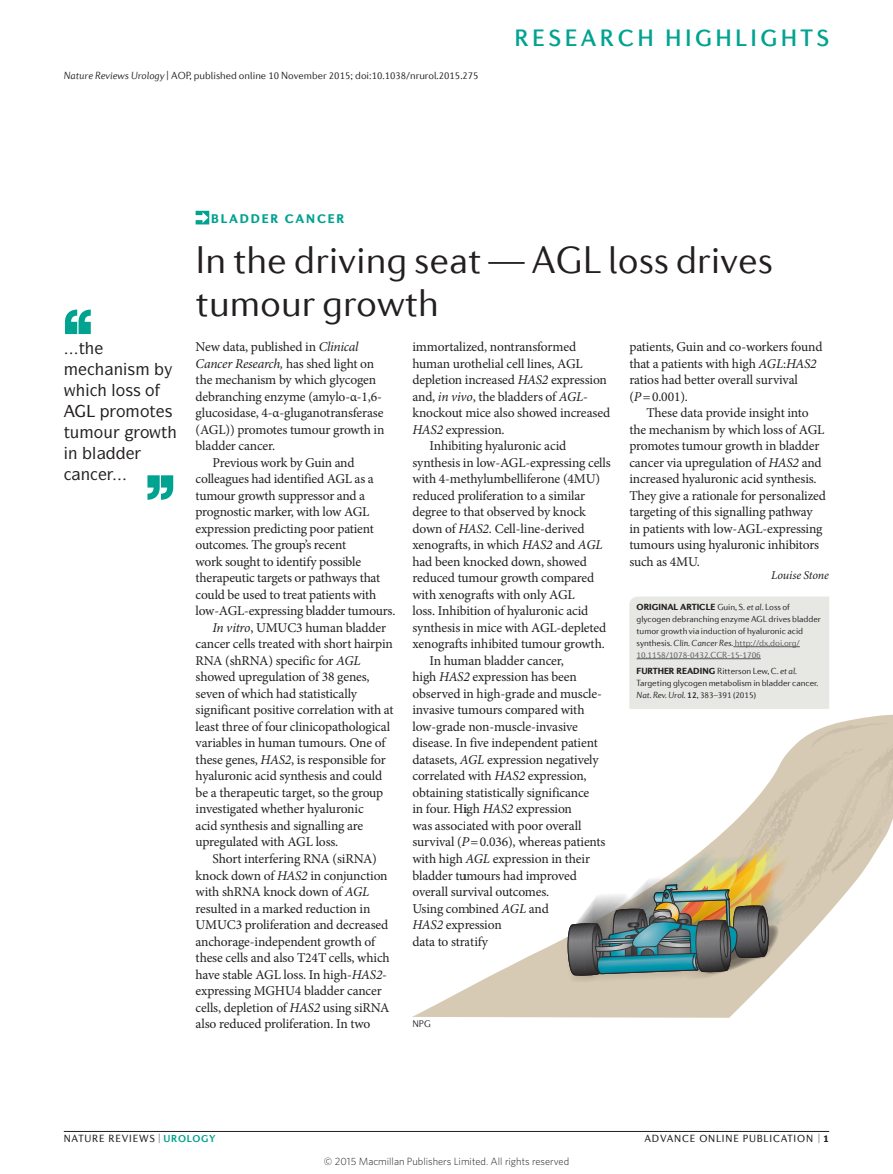
<style>
.page{position:relative;width:893px;height:1174px;background:#fff}
.page>*{position:absolute;margin:0;border:0;box-sizing:border-box;transform-origin:0 0}
.Title{font:300 39px/42px "Diverda Sans Com";color:#231f20}
.t1{font:500 24px "Diverda Sans Com";letter-spacing:.14em;color:#00a290}
.Pull_quote{font:500 16.5px/21px "ITC Symbol Std";color:#231f20;text-align:center}
.Body_text{font:13.5px/16.5px "Minion Pro";letter-spacing:-.01em;color:#231f20}
.Body_first{font:13.5px/16.5px "Minion Pro";letter-spacing:-.01em;color:#231f20}
.Strapline{font:900 12.75px "Diverda Sans Com";letter-spacing:.14em;color:#00a290}
.Author{font:italic 12px "Minion Pro";letter-spacing:-.015em;color:#231f20}
.t2{font:300 10.5px "Diverda Sans Com";color:#231f20}
.t3{font:300 10.5px "Whitney";color:#231f20}
.Footer{font:10.5px "Diverda Sans Com";letter-spacing:.075em;color:#231f20}
.Credit_line{font:300 9.75px "Diverda Sans Com";color:#231f20}
.Info_box_text{font:300 9px/12px "Diverda Sans Com";letter-spacing:-.005em;color:#231f20}
.s1{font-style:italic}
.s2{font-weight:900}
.s3{color:#57585a}
.s4{font-weight:500}
.s5{font-weight:700;font-size:10.2px;color:#00a290}
</style>
<div class="page">
<hr style="left:64px;top:1131px;width:765px;height:1px;background:#231f20">
<svg style="left:196px;top:211px;width:13px;height:13px"></svg>
<div style="left:629px;top:596px;width:200px;height:113px;background:#e7e7e3"></div>
<hr style="left:733px;top:646px;width:67px;height:1px;background:#57585a">
<hr style="left:637px;top:658px;width:124px;height:1px;background:#57585a">
<svg style="left:147px;top:475px;width:26px;height:25px"></svg>
<svg style="left:65px;top:309px;width:26px;height:25px"></svg>
<svg style="left:412px;top:714px;width:481px;height:303px"></svg>
<img style="left:465px;top:789px;width:416px;height:229px">
<svg style="left:568px;top:722px;width:325px;height:253px"></svg>
<p class="t2" style="left:64px;top:69px;width:416px"><span class="s1">Nature Reviews Urology</span> | AOP, published online 10 November 2015; doi:10.1038/nrurol.2015.275</p>
<h2 class="t1" style="left:514px;top:24px;width:316px">RESEARCH HIGHLIGHTS</h2>
<p class="Pull_quote" style="left:111px;top:379px;width:45px">●□▲▲ □</p>
<p class="Pull_quote" style="left:116px;top:400px;width:58px">□ □▼▲</p>
<p class="Pull_quote" style="left:64px;top:421px;width:51px">▼◆ □◆</p>
<p class="Pull_quote" style="left:68px;top:442px;width:30px">■ ● ■</p>
<p class="Strapline" style="left:211px;top:211px;width:135px">BLADDER CANCER</p>
<p class="Title" style="left:196px;top:239px;width:579px">In the driving seat — AGL loss drives tumour growth</p>
<p class="Body_first" style="left:196px;top:339px;width:190px">New data, published in <span class="s1">Clinical<br>Cancer Research,</span> has shed light on the mechanism by which glycogen debranching enzyme (amylo-α-1,6- glucosidase, 4-α-gluganotransferase (AGL)) promotes tumour growth in bladder cancer.</p>
<p class="Body_text" style="left:196px;top:454px;width:201px;text-indent:17px">Previous work by Guin and colleagues had identified AGL as a tumour growth suppressor and a prognostic marker, with low AGL expression predicting poor patient outcomes. The group’s recent<br>work sought to identify possible therapeutic targets or pathways that could be used to treat patients with low-AGL-expressing bladder tumours.</p>
<p class="Body_text" style="left:196px;top:619px;width:199px;text-indent:17px"><span class="s1">In vitro</span>, UMUC3 human bladder cancer cells treated with short hairpin RNA (shRNA) specific for <span class="s1">AGL </span>showed upregulation of 38 genes, seven of which had statistically significant positive correlation with at least three of four clinicopathological variables in human tumours. One of these genes, <span class="s1">HAS2</span>, is responsible for hyaluronic acid synthesis and could be a therapeutic target, so the group investigated whether hyaluronic<br>acid synthesis and signalling are upregulated with AGL loss.</p>
<p class="Body_text" style="left:196px;top:850px;width:196px;text-indent:17px">Short interfering RNA (siRNA) knock down of <span class="s1">HAS2</span> in conjunction with shRNA knock down of <span class="s1">AGL </span>resulted in a marked reduction in UMUC3 proliferation and decreased anchorage-independent growth of these cells and also T24T cells, which have stable AGL loss. In high-<span class="s1">HAS2</span>- expressing MGHU4 bladder cancer cells, depletion of <span class="s1">HAS2</span> using siRNA also reduced proliferation. In two</p>
<p class="Body_text" style="left:412px;top:339px;width:199px">immortalized, nontransformed human urothelial cell lines, AGL depletion increased <span class="s1">HAS2</span> expression and, <span class="s1">in vivo</span>, the bladders of <span class="s1">AGL&shy;</span>knockout mice also showed increased<br><span class="s1">HAS2</span> expression.</p>
<p class="Body_text" style="left:412px;top:438px;width:200px;text-indent:17px">Inhibiting hyaluronic acid synthesis in low-AGL-expressing cells with 4-methylumbelliferone (4MU) reduced proliferation to a similar degree to that observed by knock down of <span class="s1">HAS2</span>. Cell-line-derived xenografts, in which <span class="s1">HAS2</span> and <span class="s1">AGL </span>had been knocked down, showed reduced tumour growth compared with xenografts with only AGL<br>loss. Inhibition of hyaluronic acid synthesis in mice with AGL-depleted xenografts inhibited tumour growth.</p>
<p class="Body_text" style="left:412px;top:652px;width:195px;text-indent:17px">In human bladder cancer,<br>high <span class="s1">HAS2</span> expression has been observed in high-grade and muscle&shy;invasive tumours compared with low-grade non-muscle-invasive disease. In five independent patient datasets, <span class="s1">AGL</span> expression negatively correlated with <span class="s1">HAS2</span> expression, obtaining statistically significance<br>in four. High <span class="s1">HAS2</span> expression<br>was associated with poor overall survival (<span class="s1">P</span>=0.036), whereas patients with high <span class="s1">AGL</span> expression in their bladder tumours had improved overall survival outcomes.<br>Using combined <span class="s1">AGL</span> and<br><span class="s1">HAS2</span> expression<br>data to stratify</p>
<p class="Credit_line" style="left:412px;top:1018px;width:20px">NPG</p>
<p class="Body_text" style="left:629px;top:339px;width:195px">patients, Guin and co-workers found that a patients with high <span class="s1">AGL</span>:<span class="s1">HAS2 </span>ratios had better overall survival (<span class="s1">P</span>=0.001).</p>
<p class="Body_text" style="left:629px;top:405px;width:198px;text-indent:17px">These data provide insight into the mechanism by which loss of AGL promotes tumour growth in bladder cancer via upregulation of <span class="s1">HAS2</span> and increased hyaluronic acid synthesis.<br>They give a rationale for personalized targeting of this signalling pathway in patients with low-AGL-expressing tumours using hyaluronic inhibitors such as 4MU.</p>
<p class="Author" style="left:771px;top:568px;width:59px">Louise Stone</p>
<p class="Info_box_text" style="left:637px;top:601px;width:186px"><span class="s2">ORIGINAL ARTICLE</span> Guin, S. <span class="s1">et al</span>. Loss of glycogen debranching enzyme AGL drives bladder tumor growth via induction of hyaluronic acid synthesis. <span class="s1">Clin. Cancer Res.</span> <span class="s3">http://dx.doi.org/ 10.1158/1078-0432.CCR-15-1706</span></p>
<p class="Info_box_text" style="left:637px;top:665px;width:183px"><span class="s2">FURTHER READING</span> Ritterson Lew, C. <span class="s1">et al.<br></span>Targeting glycogen metabolism in bladder cancer.<br><span class="s1">Nat. Rev. Urol.</span> <span class="s4">12</span>, 383–391 (2015)</p>
<p class="Footer" style="left:64px;top:1132px;width:153px">NATURE REVIEWS | <span class="s5">UROLOGY</span></p>
<p class="Footer" style="left:644px;top:1132px;width:186px">ADVANCE ONLINE PUBLICATION | <span class="s2">1</span></p>
<p class="t3" style="left:324px;top:1154px;width:247px">© 2015 Macmillan Publishers Limited. All rights reserved</p>
</div>
